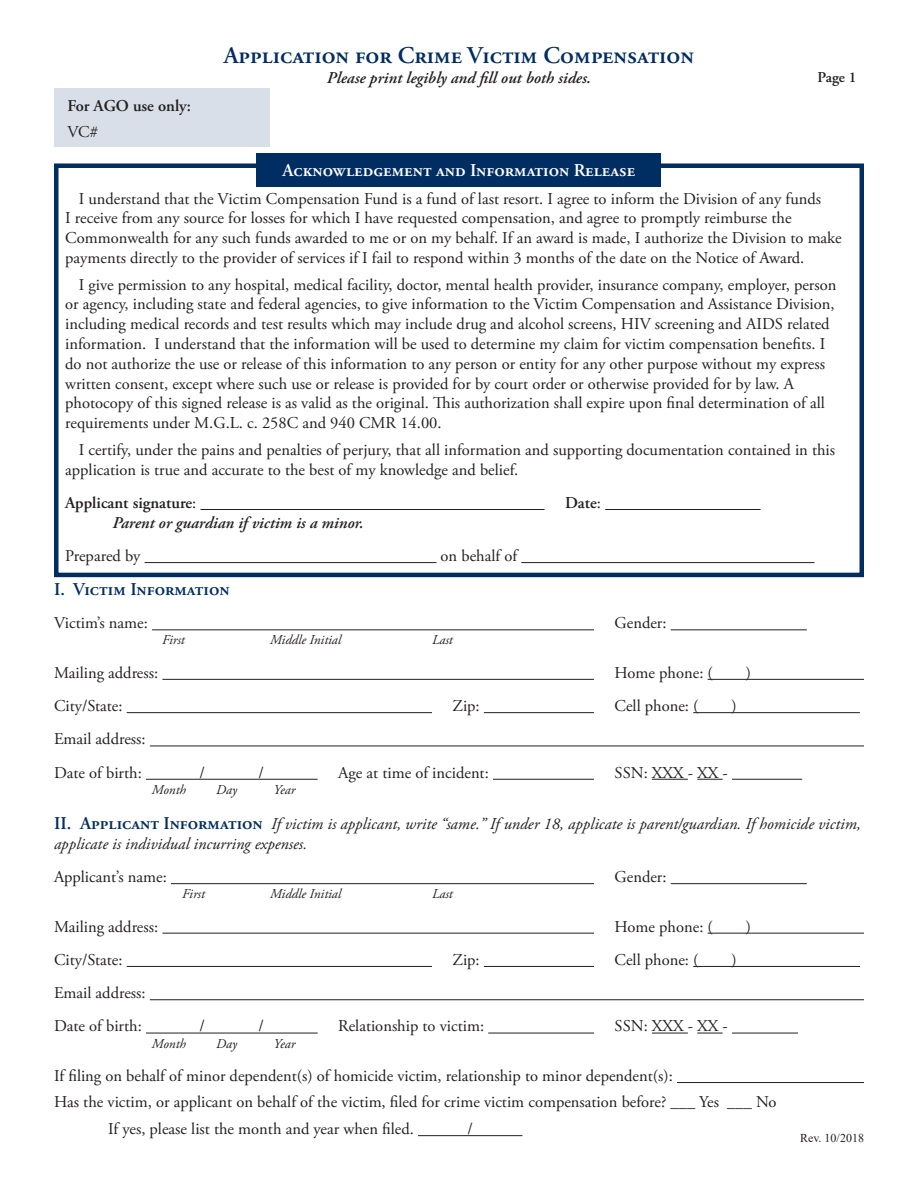
<style>
.page{position:relative;width:918px;height:1188px;background:#fff}
.page>*{position:absolute;margin:0;border:0;box-sizing:border-box;transform-origin:0 0}
.t1{font:600 24px "Adobe Garamond Pro";color:#002d62}
.t2{font:600 18px "Adobe Garamond Pro";color:#fff}
.t3{font:600 18px "Adobe Garamond Pro";color:#002d62}
.t4{font:16.5px/19.8px "Adobe Garamond Pro";color:#231f20}
.t5{font:italic 16.5px/19.8px "Adobe Garamond Pro";color:#231f20}
.t6{font:italic 600 16.5px "Adobe Garamond Pro";color:#231f20}
.t7{font:600 16.5px "Adobe Garamond Pro";letter-spacing:-.005em;color:#231f20}
.t8{font:600 15px "Adobe Garamond Pro";color:#231f20}
.t9{font:italic 13.5px "Adobe Garamond Pro";color:#231f20}
.t10{font:12px "Times New Roman";color:#231f20}
.s1{font-weight:400}
.s2{font-weight:600;font-style:normal;font-size:18px;color:#002d62}
</style>
<div class="page">
<hr style="left:152px;top:629px;width:442px;height:1px;background:#231f20">
<hr style="left:671px;top:629px;width:136px;height:1px;background:#231f20">
<hr style="left:162px;top:679px;width:432px;height:1px;background:#231f20">
<hr style="left:708px;top:679px;width:156px;height:1px;background:#231f20">
<hr style="left:127px;top:712px;width:305px;height:1px;background:#231f20">
<hr style="left:484px;top:712px;width:110px;height:1px;background:#231f20">
<hr style="left:693px;top:712px;width:167px;height:1px;background:#231f20">
<hr style="left:150px;top:746px;width:714px;height:1px;background:#231f20">
<hr style="left:146px;top:779px;width:172px;height:1px;background:#231f20">
<hr style="left:493px;top:779px;width:101px;height:1px;background:#231f20">
<hr style="left:652px;top:779px;width:36px;height:1px;background:#231f20">
<svg style="left:697px;top:779px;width:26px;height:1px"></svg>
<hr style="left:732px;top:779px;width:70px;height:1px;background:#231f20">
<hr style="left:171px;top:883px;width:423px;height:1px;background:#231f20">
<hr style="left:671px;top:883px;width:136px;height:1px;background:#231f20">
<hr style="left:162px;top:933px;width:432px;height:1px;background:#231f20">
<hr style="left:708px;top:933px;width:156px;height:1px;background:#231f20">
<hr style="left:127px;top:966px;width:305px;height:1px;background:#231f20">
<hr style="left:484px;top:966px;width:110px;height:1px;background:#231f20">
<hr style="left:693px;top:966px;width:167px;height:1px;background:#231f20">
<hr style="left:150px;top:999px;width:714px;height:1px;background:#231f20">
<hr style="left:146px;top:1033px;width:172px;height:1px;background:#231f20">
<hr style="left:488px;top:1033px;width:106px;height:1px;background:#231f20">
<hr style="left:652px;top:1033px;width:36px;height:1px;background:#231f20">
<svg style="left:697px;top:1033px;width:26px;height:1px"></svg>
<hr style="left:732px;top:1033px;width:66px;height:1px;background:#231f20">
<hr style="left:677px;top:1082px;width:187px;height:1px;background:#231f20">
<hr style="left:418px;top:1135px;width:104px;height:1px;background:#231f20">
<div style="left:54px;top:88px;width:216px;height:59px;background:#d9dfe8"></div>
<hr style="left:200px;top:509px;width:344px;height:1px;background:#231f20">
<hr style="left:605px;top:509px;width:155px;height:1px;background:#231f20">
<hr style="left:145px;top:562px;width:292px;height:1px;background:#231f20">
<hr style="left:521px;top:562px;width:294px;height:1px;background:#231f20">
<div style="left:54px;top:163px;width:810px;height:414px;border:4px solid #002d62"></div>
<div style="left:256px;top:153px;width:406px;height:33px;background:#002d62"></div>
<p class="t7" style="left:68px;top:96px;width:125px">For AGO use only:</p>
<p class="t4" style="left:68px;top:123px;width:32px">VC#</p>
<p class="t1" style="left:224px;top:42px;width:472px">Application for Crime Victim Compensation</p>
<p class="t6" style="left:327px;top:68px;width:266px">Please print legibly and fill out both sides.</p>
<p class="t2" style="left:283px;top:160px;width:354px">Acknowledgement and Information Release</p>
<p class="t8" style="left:818px;top:69px;width:40px">Page 1</p>
<p class="t4" style="left:65px;top:189px;width:778px;text-indent:14px">I understand that the Victim Compensation Fund is a fund of last resort. I agree to inform the Division of any funds<br>I receive from any source for losses for which I have requested compensation, and agree to promptly reimburse the Commonwealth for any such funds awarded to me or on my behalf. If an award is made, I authorize the Division to make payments directly to the provider of services if I fail to respond within 3 months of the date on the Notice of Award.</p>
<p class="t4" style="left:65px;top:275px;width:773px;text-indent:14px">I give permission to any hospital, medical facility, doctor, mental health provider, insurance company, employer, person or agency, including state and federal agencies, to give information to the Victim Compensation and Assistance Division, including medical records and test results which may include drug and alcohol screens, HIV screening and AIDS related information. I understand that the information will be used to determine my claim for victim compensation benefits. I do not authorize the use or release of this information to any person or entity for any other purpose without my express written consent, except where such use or release is provided for by court order or otherwise provided for by law. A photocopy of this signed release is as valid as the original. This authorization shall expire upon final determination of all requirements under M.G.L. c. 258C and 940 CMR 14.00.</p>
<p class="t4" style="left:65px;top:440px;width:771px;text-indent:14px">I certify, under the pains and penalties of perjury, that all information and supporting documentation contained in this application is true and accurate to the best of my knowledge and belief.</p>
<p class="t7" style="left:65px;top:493px;width:133px">Applicant signature<span class="s1">:</span></p>
<p class="t7" style="left:565px;top:493px;width:37px">Date<span class="s1">:</span></p>
<p class="t6" style="left:112px;top:513px;width:253px">Parent or guardian if victim is a minor.</p>
<p class="t4" style="left:65px;top:546px;width:77px">Prepared by</p>
<p class="t4" style="left:441px;top:546px;width:78px">on behalf of</p>
<p class="t3" style="left:54px;top:579px;width:177px">I. Victim Information</p>
<p class="t4" style="left:54px;top:614px;width:95px">Victim’s name:</p>
<p class="t4" style="left:615px;top:614px;width:53px">Gender:</p>
<p class="t9" style="left:162px;top:632px;width:24px">First</p>
<p class="t9" style="left:270px;top:632px;width:73px">Middle Initial</p>
<p class="t9" style="left:432px;top:632px;width:22px">Last</p>
<p class="t4" style="left:54px;top:663px;width:106px">Mailing address:</p>
<p class="t4" style="left:615px;top:663px;width:100px">Home phone: (</p>
<p class="t4" style="left:746px;top:663px;width:7px">)</p>
<p class="t4" style="left:54px;top:696px;width:70px">City/State:</p>
<p class="t4" style="left:453px;top:696px;width:29px">Zip:</p>
<p class="t4" style="left:615px;top:696px;width:85px">Cell phone: (</p>
<p class="t4" style="left:732px;top:696px;width:7px">)</p>
<p class="t4" style="left:54px;top:730px;width:93px">Email address:</p>
<p class="t4" style="left:54px;top:763px;width:89px">Date of birth:</p>
<p class="t4" style="left:200px;top:763px;width:7px">/</p>
<p class="t4" style="left:259px;top:763px;width:7px">/</p>
<p class="t4" style="left:338px;top:763px;width:152px">Age at time of incident:</p>
<p class="t4" style="left:615px;top:763px;width:115px">SSN: XXX - XX -</p>
<p class="t9" style="left:152px;top:781px;width:36px">Month</p>
<p class="t9" style="left:216px;top:781px;width:22px">Day</p>
<p class="t9" style="left:274px;top:781px;width:23px">Year</p>
<p class="t5" style="left:54px;top:814px;width:808px"><span class="s2">II. Applicant Information</span> If victim is applicant, write “same.” If under 18, applicate is parent/guardian. If homicide victim, applicate is individual incurring expenses.</p>
<p class="t4" style="left:54px;top:867px;width:114px">Applicant’s name:</p>
<p class="t4" style="left:615px;top:867px;width:53px">Gender:</p>
<p class="t9" style="left:182px;top:886px;width:24px">First</p>
<p class="t9" style="left:270px;top:886px;width:73px">Middle Initial</p>
<p class="t9" style="left:432px;top:886px;width:22px">Last</p>
<p class="t4" style="left:54px;top:917px;width:106px">Mailing address:</p>
<p class="t4" style="left:615px;top:917px;width:100px">Home phone: (</p>
<p class="t4" style="left:746px;top:917px;width:7px">)</p>
<p class="t4" style="left:54px;top:950px;width:70px">City/State:</p>
<p class="t4" style="left:453px;top:950px;width:29px">Zip:</p>
<p class="t4" style="left:615px;top:950px;width:85px">Cell phone: (</p>
<p class="t4" style="left:732px;top:950px;width:7px">)</p>
<p class="t4" style="left:54px;top:984px;width:93px">Email address:</p>
<p class="t4" style="left:54px;top:1017px;width:89px">Date of birth:</p>
<p class="t4" style="left:200px;top:1017px;width:7px">/</p>
<p class="t4" style="left:259px;top:1017px;width:7px">/</p>
<p class="t4" style="left:338px;top:1017px;width:147px">Relationship to victim:</p>
<p class="t4" style="left:615px;top:1017px;width:115px">SSN: XXX - XX -</p>
<p class="t9" style="left:152px;top:1035px;width:36px">Month</p>
<p class="t9" style="left:216px;top:1035px;width:22px">Day</p>
<p class="t9" style="left:274px;top:1035px;width:23px">Year</p>
<p class="t4" style="left:54px;top:1066px;width:620px">If filing on behalf of minor dependent(s) of homicide victim, relationship to minor dependent(s):</p>
<p class="t4" style="left:54px;top:1093px;width:724px">Has the victim, or applicant on behalf of the victim, filed for crime victim compensation before? ___ Yes ___ No</p>
<p class="t4" style="left:108px;top:1119px;width:307px">If yes, please list the month and year when filed.</p>
<p class="t4" style="left:468px;top:1119px;width:7px">/</p>
<p class="t10" style="left:800px;top:1130px;width:65px">Rev. 10/2018</p>
</div>
